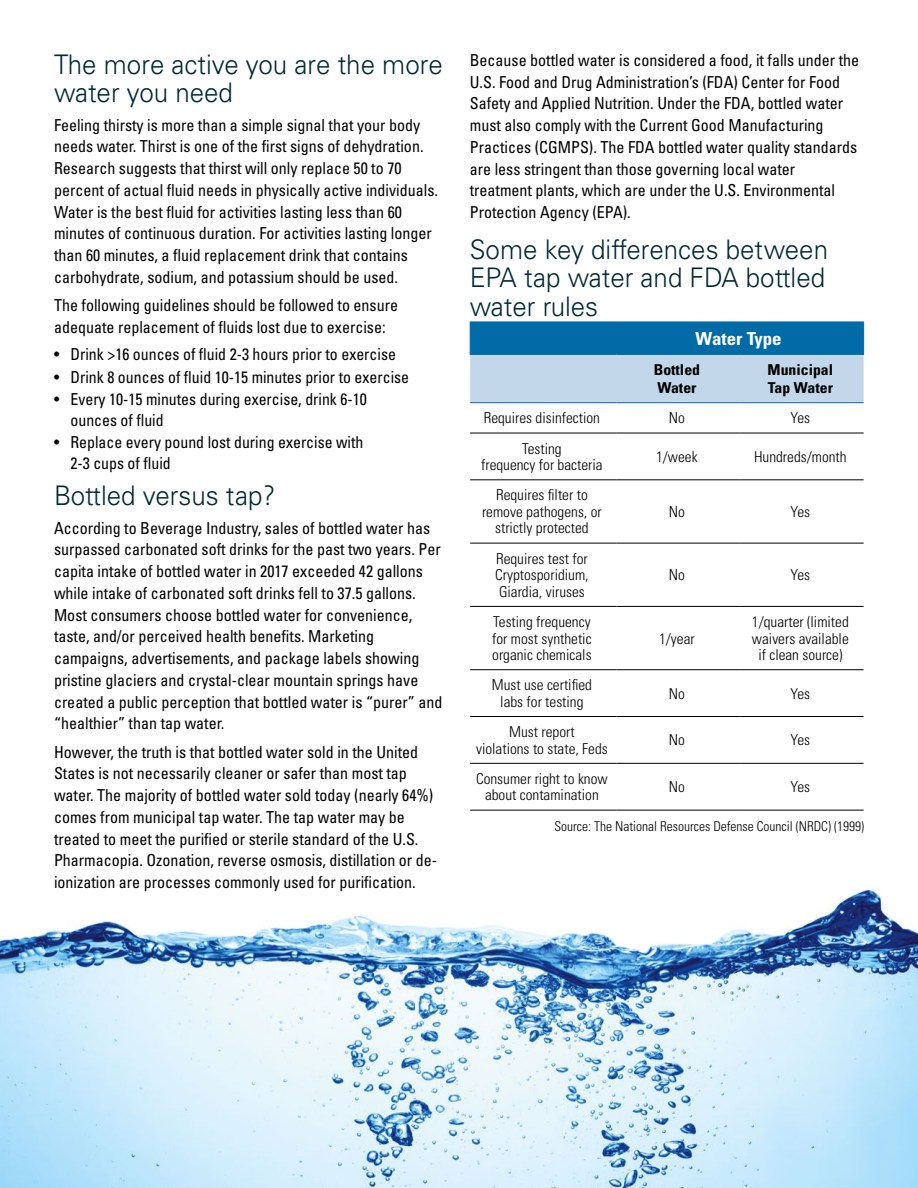
<style>
.page{position:relative;width:918px;height:1188px;background:#fff}
.page>*{position:absolute;margin:0;border:0;box-sizing:border-box;transform-origin:0 0}
.t1{font:300 27px/28.5px "Univers LT Std";color:#002a35;scale:.96 1}
.Table_Head{font:700 condensed 18px "Univers LT Std";color:#fff;scale:1.05 1}
.Body{font:condensed 16.5px/21.8px "Univers LT Std";color:#000}
.Body-2{font:condensed 16.5px/20.5px "Univers LT Std";color:#000;scale:.96 1}
.Table_Body{font:300 condensed 15px/16.5px "Univers LT Std";color:#000;text-align:center}
.Table_Head-2{font:700 condensed 15px/18px "Univers LT Std";color:#000;scale:1.05 1}
.Table_Source{font:300 condensed 13.5px "Univers LT Std";color:#000}
</style>
<div class="page">
<img style="left:0;top:762px;width:918px;height:426px">
<svg style="left:470px;top:323px;width:394px;height:79px;background:#75accf"></svg>
<hr style="left:863px;top:322px;width:1px;height:32px;background:#006ba7">
<hr style="left:616px;top:322px;width:1px;height:32px;background:#006ba7">
<hr style="left:470px;top:433px;width:147px;height:1px;background:#000">
<hr style="left:617px;top:433px;width:123px;height:1px;background:#000">
<hr style="left:740px;top:433px;width:124px;height:1px;background:#000">
<hr style="left:470px;top:479px;width:147px;height:1px;background:#000">
<hr style="left:617px;top:479px;width:123px;height:1px;background:#000">
<hr style="left:740px;top:479px;width:124px;height:1px;background:#000">
<hr style="left:470px;top:543px;width:147px;height:1px;background:#000">
<hr style="left:617px;top:543px;width:123px;height:1px;background:#000">
<hr style="left:740px;top:543px;width:124px;height:1px;background:#000">
<hr style="left:470px;top:606px;width:147px;height:1px;background:#000">
<hr style="left:617px;top:606px;width:123px;height:1px;background:#000">
<hr style="left:740px;top:606px;width:124px;height:1px;background:#000">
<hr style="left:470px;top:669px;width:147px;height:1px;background:#000">
<hr style="left:617px;top:669px;width:123px;height:1px;background:#000">
<hr style="left:740px;top:669px;width:124px;height:1px;background:#000">
<hr style="left:470px;top:716px;width:147px;height:1px;background:#000">
<hr style="left:617px;top:716px;width:123px;height:1px;background:#000">
<hr style="left:740px;top:716px;width:124px;height:1px;background:#000">
<hr style="left:470px;top:763px;width:147px;height:1px;background:#000">
<hr style="left:617px;top:763px;width:123px;height:1px;background:#000">
<hr style="left:740px;top:763px;width:124px;height:1px;background:#000">
<hr style="left:470px;top:810px;width:147px;height:1px;background:#000">
<hr style="left:617px;top:810px;width:123px;height:1px;background:#000">
<hr style="left:740px;top:810px;width:124px;height:1px;background:#000">
<hr style="left:470px;top:322px;width:147px;height:1px;background:#006ba7">
<hr style="left:470px;top:322px;width:1px;height:32px;background:#006ba7">
<hr style="left:617px;top:322px;width:123px;height:1px;background:#006ba7">
<hr style="left:740px;top:322px;width:124px;height:1px;background:#006ba7">
<hr style="left:470px;top:354px;width:147px;height:1px;background:#006ba7">
<hr style="left:617px;top:354px;width:123px;height:1px;background:#006ba7">
<hr style="left:740px;top:354px;width:124px;height:1px;background:#006ba7">
<hr style="left:470px;top:402px;width:147px;height:1px;background:#006ba7">
<hr style="left:617px;top:402px;width:123px;height:1px;background:#006ba7">
<hr style="left:740px;top:402px;width:124px;height:1px;background:#006ba7">
<h2 class="t1" style="left:54px;top:50px;width:407px">The more active you are the more water you need</h2>
<p class="Body" style="left:54px;top:114px;width:386px">Feeling thirsty is more than a simple signal that your body needs water. Thirst is one of the first signs of dehydration.<br>Research suggests that thirst will only replace 50 to 70 percent of actual fluid needs in physically active individuals.<br>Water is the best fluid for activities lasting less than 60 minutes of continuous duration. For activities lasting longer than 60 minutes, a fluid replacement drink that contains carbohydrate, sodium, and potassium should be used.</p>
<p class="Body" style="left:54px;top:294px;width:346px">The following guidelines should be followed to ensure adequate replacement of fluids lost due to exercise:</p>
<p class="Body-2" style="left:54px;top:343px;width:358px">• Drink &gt;16 ounces of fluid 2-3 hours prior to exercise</p>
<p class="Body-2" style="left:54px;top:366px;width:371px">• Drink 8 ounces of fluid 10-15 minutes prior to exercise</p>
<p class="Body-2" style="left:70px;top:389px;width:310px;text-indent:-16px">• Every 10-15 minutes during exercise, drink 6-10 ounces of fluid</p>
<p class="Body-2" style="left:70px;top:432px;width:307px;text-indent:-16px">• Replace every pound lost during exercise with<br>2-3 cups of fluid</p>
<h2 class="t1" style="left:54px;top:481px;width:232px">Bottled versus tap?</h2>
<p class="Body" style="left:54px;top:517px;width:390px">According to Beverage Industry, sales of bottled water has surpassed carbonated soft drinks for the past two years. Per capita intake of bottled water in 2017 exceeded 42 gallons while intake of carbonated soft drinks fell to 37.5 gallons.<br>Most consumers choose bottled water for convenience, taste, and/or perceived health benefits. Marketing campaigns, advertisements, and package labels showing pristine glaciers and crystal-clear mountain springs have created a public perception that bottled water is “purer” and “healthier” than tap water.</p>
<p class="Body" style="left:54px;top:741px;width:385px">However, the truth is that bottled water sold in the United States is not necessarily cleaner or safer than most tap water. The majority of bottled water sold today (nearly 64%) comes from municipal tap water. The tap water may be treated to meet the purified or sterile standard of the U.S.<br>Pharmacopia. Ozonation, reverse osmosis, distillation or de&shy;ionization are processes commonly used for purification.</p>
<p class="Body" style="left:470px;top:49px;width:391px">Because bottled water is considered a food, it falls under the U.S. Food and Drug Administration’s (FDA) Center for Food Safety and Applied Nutrition. Under the FDA, bottled water must also comply with the Current Good Manufacturing Practices (CGMPS). The FDA bottled water quality standards are less stringent than those governing local water treatment plants, which are under the U.S. Environmental Protection Agency (EPA).</p>
<h2 class="t1" style="left:470px;top:235px;width:375px;text-align:justify">Some key differences between EPA tap water and FDA bottled water rules</h2>
<p class="Table_Head" style="left:696px;top:327px;width:84px">Water Type</p>
<p class="Table_Head-2" style="left:654px;top:361px;width:46px">Bottled<br>Water</p>
<p class="Table_Head-2" style="left:768px;top:361px;width:64px">Municipal<br>Tap Water</p>
<p class="Table_Body" style="left:484px;top:410px;width:118px">Requires disinfection</p>
<p class="Table_Body" style="left:669px;top:410px;width:18px">No</p>
<p class="Table_Body" style="left:791px;top:410px;width:21px">Yes</p>
<p class="Table_Body" style="left:481px;top:440px;width:123px">Testing<br>frequency for bacteria</p>
<p class="Table_Body" style="left:656px;top:448px;width:43px">1/week</p>
<p class="Table_Body" style="left:754px;top:448px;width:94px">Hundreds/month</p>
<p class="Table_Body" style="left:482px;top:487px;width:121px">Requires filter to remove pathogens, or strictly protected</p>
<p class="Table_Body" style="left:669px;top:503px;width:18px">No</p>
<p class="Table_Body" style="left:791px;top:503px;width:21px">Yes</p>
<p class="Table_Body" style="left:495px;top:550px;width:95px;text-align:justify">Requires test for Cryptosporidium, Giardia, viruses</p>
<p class="Table_Body" style="left:492px;top:613px;width:101px;text-align:justify">Testing frequency for most synthetic organic chemicals</p>
<p class="Table_Body" style="left:669px;top:567px;width:18px">No</p>
<p class="Table_Body" style="left:791px;top:567px;width:21px">Yes</p>
<p class="Table_Body" style="left:659px;top:630px;width:37px">1/year</p>
<p class="Table_Body" style="left:752px;top:613px;width:98px">1/quarter (limited waivers available if clean source)</p>
<p class="Table_Body" style="left:492px;top:677px;width:102px">Must use certified labs for testing</p>
<p class="Table_Body" style="left:669px;top:685px;width:18px">No</p>
<p class="Table_Body" style="left:791px;top:685px;width:21px">Yes</p>
<p class="Table_Body" style="left:476px;top:724px;width:133px">Must report<br>violations to state, Feds</p>
<p class="Table_Body" style="left:669px;top:732px;width:18px">No</p>
<p class="Table_Body" style="left:791px;top:732px;width:21px">Yes</p>
<p class="Table_Body" style="left:476px;top:770px;width:133px">Consumer right to know about contamination</p>
<p class="Table_Body" style="left:669px;top:779px;width:18px">No</p>
<p class="Table_Body" style="left:791px;top:779px;width:21px">Yes</p>
<p class="Table_Source" style="left:554px;top:819px;width:311px">Source: The National Resources Defense Council (NRDC) (1999)</p>
</div>
